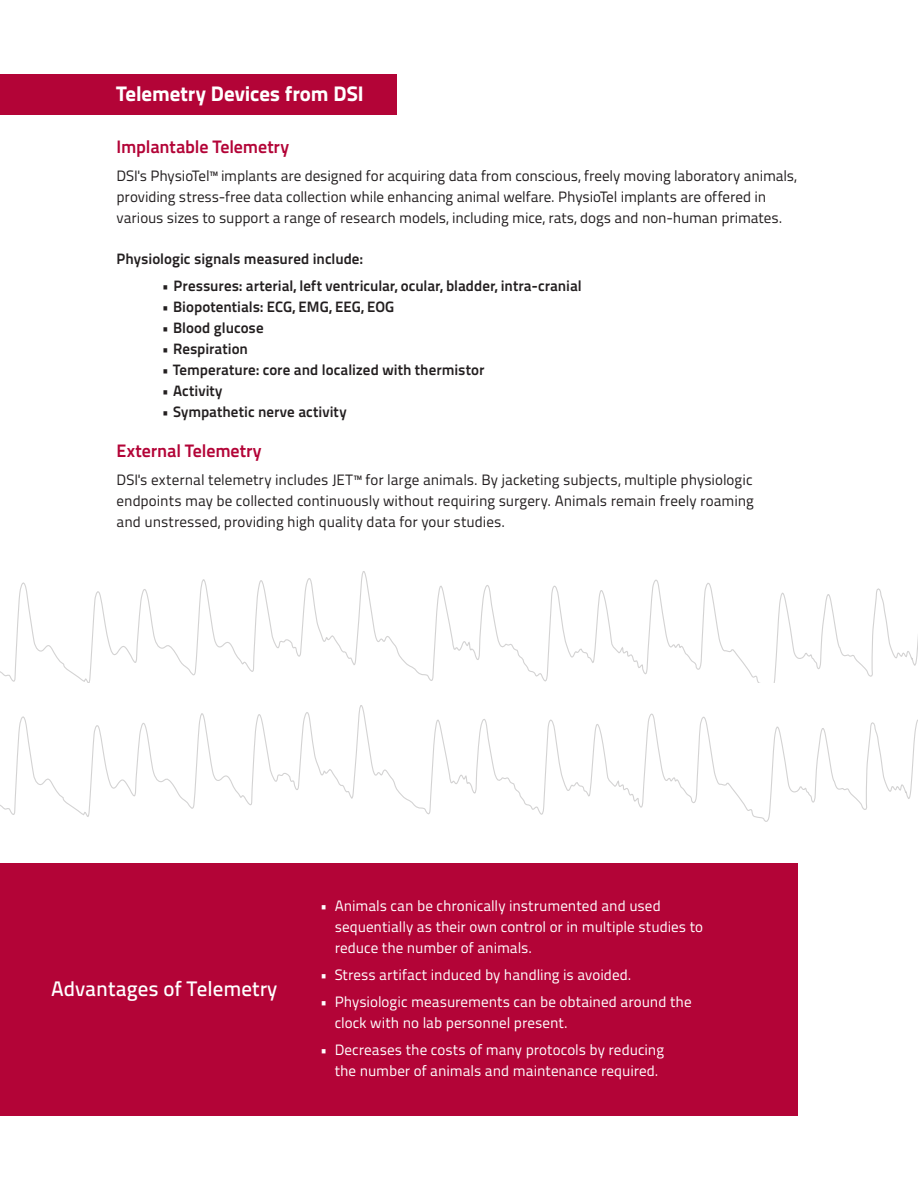
<style>
.page{position:relative;width:918px;height:1188px;background:#fff}
.page>*{position:absolute;margin:0;border:0;box-sizing:border-box;transform-origin:0 0}
.t1{font:21px "Titillium Text 25 L 999 wt";letter-spacing:-.005em;color:#fff}
.t2{font:21px "Titillium Text 25 L 600 wt";color:#fff}
.t3{font:18px "Titillium Text 25 L 800 wt";letter-spacing:-.01em;color:#b30437}
.t4{font:15px/21px "Titillium Text 25 L 400 wt";letter-spacing:-.005em;color:#231f20}
.t5{font:15px/21px "Titillium Text 25 L 400 wt";color:#fff}
.t6{font:15px "Titillium Text 25 L 800 wt";color:#231f20}
</style>
<div class="page">
<svg style="left:18px;top:705px;width:900px;height:36px"></svg>
<svg style="left:0;top:741px;width:915px;height:81px"></svg>
<svg style="left:18px;top:571px;width:867px;height:36px"></svg>
<svg style="left:0;top:607px;width:918px;height:75px"></svg>
<div style="left:0;top:864px;width:798px;height:252px;background:#b30437"></div>
<div style="left:0;top:74px;width:396px;height:40px;background:#b30437"></div>
<h1 class="t1" style="left:117px;top:78px;width:249px">Telemetry Devices from DSI</h1>
<p class="t3" style="left:117px;top:133px;width:174px">Implantable Telemetry</p>
<p class="t4" style="left:117px;top:164px;width:682px">DSI's PhysioTel™ implants are designed for acquiring data from conscious, freely moving laboratory animals, providing stress-free data collection while enhancing animal welfare. PhysioTel implants are offered in various sizes to support a range of research models, including mice, rats, dogs and non-human primates.</p>
<p class="t6" style="left:117px;top:247px;width:248px">Physiologic signals measured include:</p>
<p class="t6" style="left:162px;top:274px;width:422px">• Pressures: arterial, left ventricular, ocular, bladder, intra-cranial</p>
<p class="t6" style="left:162px;top:295px;width:234px">• Biopotentials: ECG, EMG, EEG, EOG</p>
<p class="t6" style="left:162px;top:316px;width:104px">• Blood glucose</p>
<p class="t6" style="left:162px;top:337px;width:88px">• Respiration</p>
<p class="t6" style="left:162px;top:358px;width:324px">• Temperature: core and localized with thermistor</p>
<p class="t6" style="left:162px;top:379px;width:62px">• Activity</p>
<p class="t6" style="left:162px;top:400px;width:186px">• Sympathetic nerve activity</p>
<p class="t3" style="left:117px;top:437px;width:147px">External Telemetry</p>
<p class="t4" style="left:117px;top:469px;width:639px;text-align:justify">DSI's external telemetry includes JET™ for large animals. By jacketing subjects, multiple physiologic endpoints may be collected continuously without requiring surgery. Animals remain freely roaming and unstressed, providing high quality data for your studies.</p>
<h1 class="t2" style="left:51px;top:973px;width:228px">Advantages of Telemetry</h1>
<p class="t5" style="left:335px;top:895px;width:370px;text-indent:-15px">• Animals can be chronically instrumented and used sequentially as their own control or in multiple studies to reduce the number of animals.</p>
<p class="t5" style="left:320px;top:964px;width:313px">• Stress artifact induced by handling is avoided.</p>
<p class="t5" style="left:335px;top:991px;width:358px;text-indent:-15px">• Physiologic measurements can be obtained around the clock with no lab personnel present.</p>
<p class="t5" style="left:335px;top:1039px;width:331px;text-indent:-15px">• Decreases the costs of many protocols by reducing the number of animals and maintenance required.</p>
</div>
